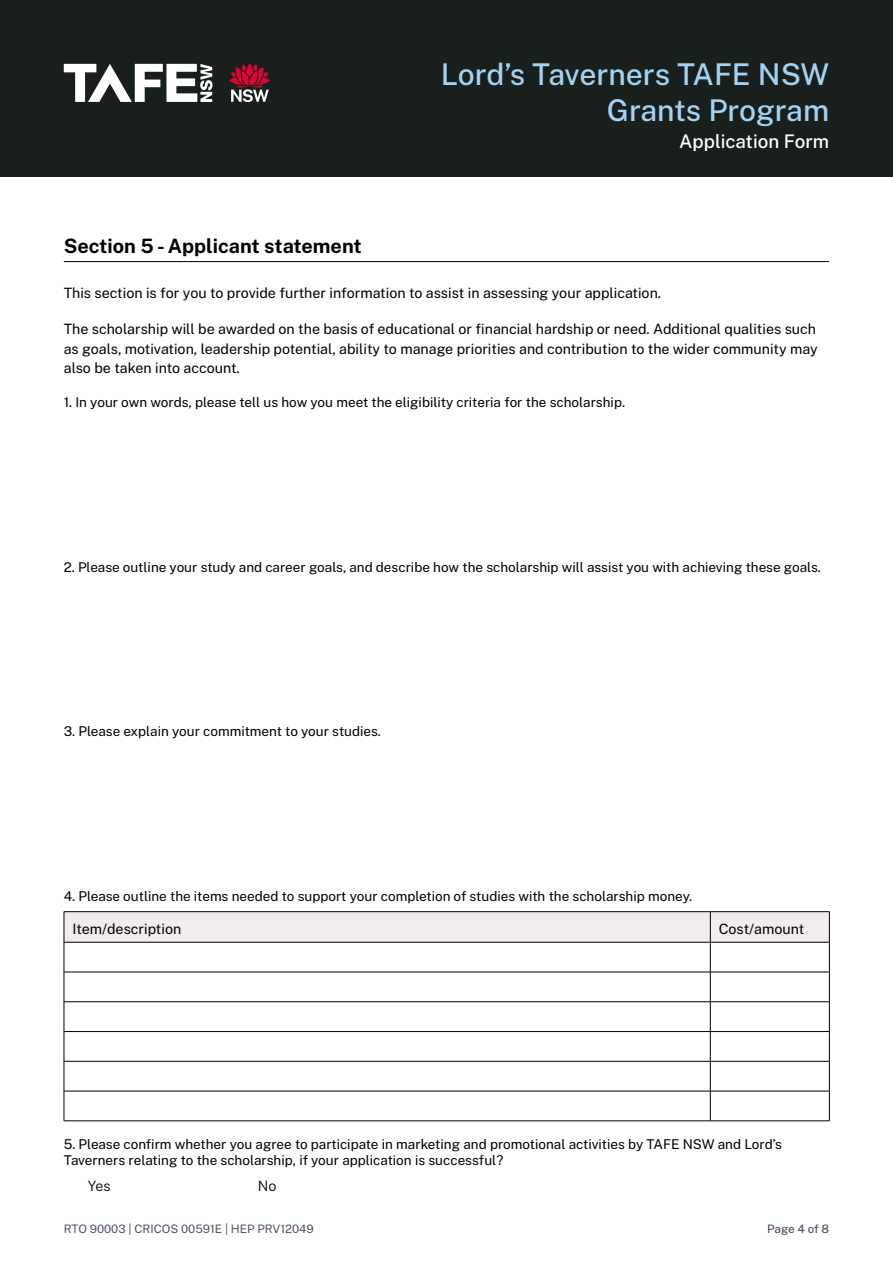
<style>
.page{position:relative;width:893px;height:1263px;background:#fff}
.page>*{position:absolute;margin:0;border:0;box-sizing:border-box;transform-origin:0 0}
.t1{font:500 30px/36px "Public Sans";color:#a2d3f3;text-align:right}
.t2{font:700 19.8px "Public Sans";color:#000}
.t3{font:500 18.75px "Public Sans";color:#fff}
.main_body{font:14.25px/19.5px "Public Sans";color:#000;text-align:justify}
.Body_Copy{font:14.25px "Public Sans";color:#000}
.Body_Copy-2{font:300 14.25px "Public Sans";color:#000}
.body_3{font:13.5px/16.5px "Public Sans";color:#000}
.t4{font:11.7px "Public Sans";color:#4a5663}
.t5{font:500 11.7px "Public Sans";letter-spacing:-.015em;color:#4a5663}
</style>
<div class="page">
<div style="left:0;top:0;width:893px;height:177px;background:#181f1c"></div>
<svg style="left:64px;top:64px;width:148px;height:38px"></svg>
<svg style="left:230px;top:64px;width:40px;height:38px"></svg>
<hr style="left:64px;top:261px;width:765px;height:1px;background:#000">
<div style="left:65px;top:912px;width:764px;height:30px;background:#f0edec"></div>
<hr style="left:64px;top:912px;width:1px;height:30px;background:#000">
<hr style="left:64px;top:911px;width:646px;height:1px;background:#000">
<hr style="left:710px;top:911px;width:120px;height:1px;background:#000">
<hr style="left:710px;top:912px;width:1px;height:30px;background:#000">
<hr style="left:829px;top:912px;width:1px;height:30px;background:#000">
<hr style="left:64px;top:942px;width:1px;height:30px;background:#000">
<hr style="left:64px;top:942px;width:646px;height:1px;background:#000">
<hr style="left:710px;top:942px;width:120px;height:1px;background:#000">
<hr style="left:710px;top:942px;width:1px;height:30px;background:#000">
<hr style="left:829px;top:942px;width:1px;height:30px;background:#000">
<svg style="left:64px;top:973px;width:1px;height:88px"></svg>
<hr style="left:64px;top:1061px;width:1px;height:30px;background:#000">
<hr style="left:64px;top:1091px;width:1px;height:30px;background:#000">
<hr style="left:64px;top:972px;width:646px;height:1px;background:#000">
<hr style="left:710px;top:972px;width:120px;height:1px;background:#000">
<svg style="left:710px;top:972px;width:1px;height:89px"></svg>
<svg style="left:829px;top:972px;width:1px;height:89px"></svg>
<hr style="left:710px;top:1061px;width:1px;height:30px;background:#000">
<hr style="left:829px;top:1061px;width:1px;height:30px;background:#000">
<hr style="left:710px;top:1091px;width:1px;height:30px;background:#000">
<hr style="left:829px;top:1091px;width:1px;height:30px;background:#000">
<hr style="left:64px;top:1001px;width:646px;height:1px;background:#000">
<hr style="left:710px;top:1001px;width:120px;height:1px;background:#000">
<hr style="left:64px;top:1031px;width:646px;height:1px;background:#000">
<hr style="left:710px;top:1031px;width:120px;height:1px;background:#000">
<hr style="left:64px;top:1061px;width:646px;height:1px;background:#000">
<hr style="left:710px;top:1061px;width:120px;height:1px;background:#000">
<hr style="left:64px;top:1091px;width:646px;height:1px;background:#000">
<hr style="left:710px;top:1091px;width:120px;height:1px;background:#000">
<hr style="left:64px;top:1120px;width:646px;height:1px;background:#000">
<hr style="left:710px;top:1120px;width:120px;height:1px;background:#000">
<h1 class="t1" style="left:441px;top:54px;width:390px">Lord’s Taverners TAFE NSW<br>Grants Program</h1>
<h3 class="t3" style="left:679px;top:127px;width:151px">Application Form</h3>
<h1 class="t2" style="left:64px;top:230px;width:299px">Section 5 - Applicant statement</h1>
<p class="main_body" style="left:64px;top:282px;width:599px">This section is for you to provide further information to assist in assessing your application.</p>
<p class="main_body" style="left:64px;top:318px;width:755px">The scholarship will be awarded on the basis of educational or financial hardship or need. Additional qualities such as goals, motivation, leadership potential, ability to manage priorities and contribution to the wider community may also be taken into account.</p>
<p class="body_3" style="left:64px;top:393px;width:563px">1. In your own words, please tell us how you meet the eligibility criteria for the scholarship.</p>
<p class="body_3" style="left:64px;top:557px;width:759px">2. Please outline your study and career goals, and describe how the scholarship will assist you with achieving these goals.</p>
<p class="body_3" style="left:64px;top:722px;width:319px">3. Please explain your commitment to your studies.</p>
<p class="body_3" style="left:64px;top:887px;width:630px">4. Please outline the items needed to support your completion of studies with the scholarship money.</p>
<p class="Body_Copy" style="left:72px;top:918px;width:110px">Item/description</p>
<p class="Body_Copy" style="left:719px;top:918px;width:87px">Cost/amount</p>
<p class="body_3" style="left:64px;top:1134px;width:720px">5. Please confirm whether you agree to participate in marketing and promotional activities by TAFE NSW and Lord’s<br>Taverners relating to the scholarship, if your application is successful?</p>
<p class="Body_Copy-2" style="left:88px;top:1175px;width:24px">Yes</p>
<p class="Body_Copy-2" style="left:258px;top:1175px;width:20px">No</p>
<p class="t4" style="left:64px;top:1220px;width:252px">RTO 90003 | CRICOS 00591E | HEP PRV12049</p>
<p class="t5" style="left:767px;top:1220px;width:63px">Page 4 of 8</p>
</div>
